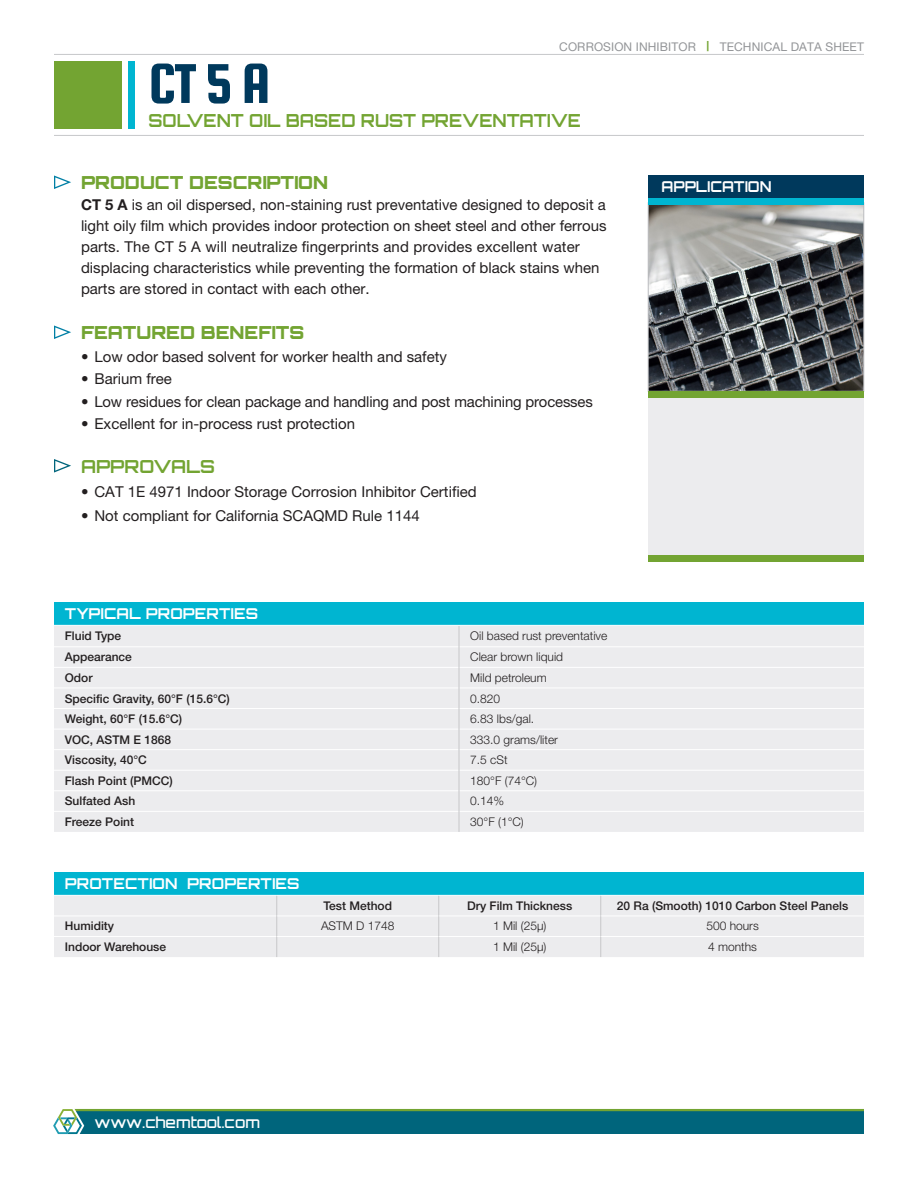
<style>
.page{position:relative;width:918px;height:1188px;background:#fff}
.page>*{position:absolute;margin:0;border:0;box-sizing:border-box;transform-origin:0 0}
.t1{font:60px "Squada One";color:#00395c}
.subhead{font:900 18px "Orbitron";color:#73a432}
._03_-_subhead{font:700 18px "Orbitron";color:#73a432;scale:.95 1}
._03_-_subhead-2{font:700 18px "Orbitron";color:#73a432}
.Body_Copy_10_14{font:15px/21px "Helvetica Neue LT Pro";color:#231f20;text-align:justify}
.Benefits_Bullets_10{font:15px "Helvetica Neue LT Pro";color:#231f20}
._06_-_Benefits_Bulle{font:15px "Helvetica Neue LT Pro";color:#231f20}
._2016_Chart_Head{font:700 15px "Orbitron";letter-spacing:.01em;color:#fff}
.t2{font:500 15px "Orbitron";color:#fff}
.subhead-2{font:700 15px "Orbitron";color:#fff;scale:.95 1}
.New_Chart_Regular_RI{font:300 12px "Helvetica Neue LT Pro";color:#231f20}
.New_Chart_Bold_LEFT{font:500 12px "Helvetica Neue LT Pro";color:#231f20}
.New_Chart_Bold_CENTE{font:500 12px "Helvetica Neue LT Pro";color:#231f20}
.t3{font:12px "Helvetica Neue LT Pro";letter-spacing:.01em;color:#939598}
.s1{font-weight:700;font-size:10.2px;color:#73a432}
.s2{font-weight:700}
</style>
<div class="page">
<div style="left:648px;top:214px;width:216px;height:344px;background:#ececee"></div>
<div style="left:648px;top:555px;width:216px;height:7px;background:#73a432"></div>
<div style="left:128px;top:61px;width:6px;height:67px;background:#00b5d1"></div>
<div style="left:54px;top:61px;width:68px;height:67px;background:#73a432"></div>
<hr style="left:54px;top:54px;width:810px;height:1px;background:#c7c8ca">
<hr style="left:54px;top:135px;width:810px;height:1px;background:#c7c8ca">
<div style="left:648px;top:176px;width:216px;height:22px;background:#00395c"></div>
<img style="left:648px;top:205px;width:216px;height:187px">
<div style="left:648px;top:202px;width:216px;height:189px;border:1px solid #bcbdc0"></div>
<div style="left:648px;top:392px;width:216px;height:6px;background:#73a432"></div>
<div style="left:648px;top:198px;width:216px;height:7px;background:#00b5d1"></div>
<svg style="left:54px;top:176px;width:17px;height:13px"></svg>
<svg style="left:54px;top:326px;width:17px;height:13px"></svg>
<svg style="left:54px;top:459px;width:17px;height:14px"></svg>
<div style="left:54px;top:602px;width:810px;height:23px;background:#00b5d1"></div>
<div style="left:54px;top:626px;width:810px;height:206px;background:#ececee"></div>
<hr style="left:54px;top:646px;width:405px;height:1px;background:#fff">
<hr style="left:459px;top:646px;width:405px;height:1px;background:#fff">
<hr style="left:54px;top:667px;width:405px;height:1px;background:#fff">
<hr style="left:459px;top:667px;width:405px;height:1px;background:#fff">
<hr style="left:54px;top:688px;width:405px;height:1px;background:#fff">
<hr style="left:459px;top:688px;width:405px;height:1px;background:#fff">
<hr style="left:54px;top:708px;width:405px;height:1px;background:#fff">
<hr style="left:459px;top:708px;width:405px;height:1px;background:#fff">
<hr style="left:54px;top:729px;width:405px;height:1px;background:#fff">
<hr style="left:459px;top:729px;width:405px;height:1px;background:#fff">
<hr style="left:54px;top:749px;width:405px;height:1px;background:#fff">
<hr style="left:459px;top:749px;width:405px;height:1px;background:#fff">
<hr style="left:54px;top:770px;width:405px;height:1px;background:#fff">
<hr style="left:459px;top:770px;width:405px;height:1px;background:#fff">
<hr style="left:54px;top:790px;width:405px;height:1px;background:#fff">
<hr style="left:459px;top:790px;width:405px;height:1px;background:#fff">
<hr style="left:54px;top:811px;width:405px;height:1px;background:#fff">
<hr style="left:459px;top:811px;width:405px;height:1px;background:#fff">
<svg style="left:459px;top:626px;width:1px;height:206px"></svg>
<div style="left:54px;top:872px;width:810px;height:23px;background:#00b5d1"></div>
<div style="left:54px;top:896px;width:810px;height:61px;background:#ececee"></div>
<svg style="left:276px;top:896px;width:1px;height:61px"></svg>
<svg style="left:438px;top:896px;width:1px;height:61px"></svg>
<svg style="left:600px;top:896px;width:1px;height:61px"></svg>
<hr style="left:54px;top:915px;width:222px;height:1px;background:#fff">
<hr style="left:277px;top:915px;width:161px;height:1px;background:#fff">
<hr style="left:439px;top:915px;width:161px;height:1px;background:#fff">
<hr style="left:601px;top:915px;width:263px;height:1px;background:#fff">
<hr style="left:54px;top:936px;width:222px;height:1px;background:#fff">
<hr style="left:277px;top:936px;width:161px;height:1px;background:#fff">
<hr style="left:439px;top:936px;width:161px;height:1px;background:#fff">
<hr style="left:601px;top:936px;width:263px;height:1px;background:#fff">
<div style="left:54px;top:1111px;width:810px;height:23px;background:#00657c"></div>
<hr style="left:54px;top:1109px;width:810px;height:2px;background:#73a432">
<svg style="left:53px;top:1108px;width:31px;height:26px"></svg>
<p class="t3" style="left:559px;top:39px;width:306px">CORROSION INHIBITOR <span class="s1">|</span> TECHNICAL DATA SHEET</p>
<p class="t1" style="left:148px;top:51px;width:124px">CT 5 A</p>
<p class="_03_-_subhead" style="left:148px;top:110px;width:457px">SOLVENT OIL BASED RUST PREVENTATIVE</p>
<p class="subhead" style="left:81px;top:172px;width:249px">PRODUCT DESCRIPTION</p>
<p class="subhead-2" style="left:662px;top:178px;width:117px">APPLICATION</p>
<p class="Body_Copy_10_14" style="left:81px;top:194px;width:527px"><span class="s2">CT 5 A</span> is an oil dispersed, non-staining rust preventative designed to deposit a light oily film which provides indoor protection on sheet steel and other ferrous parts. The CT 5 A will neutralize fingerprints and provides excellent water</p>
<p class="Body_Copy_10_14" style="left:81px;top:257px;width:520px">displacing characteristics while preventing the formation of black stains when parts are stored in contact with each other.</p>
<p class="subhead" style="left:81px;top:322px;width:225px">FEATURED BENEFITS</p>
<p class="Benefits_Bullets_10" style="left:81px;top:347px;width:368px">• Low odor based solvent for worker health and safety</p>
<p class="Benefits_Bullets_10" style="left:81px;top:370px;width:93px">• Barium free</p>
<p class="Benefits_Bullets_10" style="left:81px;top:392px;width:513px">• Low residues for clean package and handling and post machining processes</p>
<p class="Benefits_Bullets_10" style="left:81px;top:415px;width:276px">• Excellent for in-process rust protection</p>
<p class="_03_-_subhead-2" style="left:81px;top:455px;width:136px">APPROVALS</p>
<p class="_06_-_Benefits_Bulle" style="left:81px;top:482px;width:397px">• CAT 1E 4971 Indoor Storage Corrosion Inhibitor Certified</p>
<p class="_06_-_Benefits_Bulle" style="left:81px;top:506px;width:340px">• Not compliant for California SCAQMD Rule 1144</p>
<p class="_2016_Chart_Head" style="left:65px;top:605px;width:195px">TYPICAL PROPERTIES</p>
<p class="New_Chart_Bold_LEFT" style="left:65px;top:629px;width:58px">Fluid Type</p>
<p class="New_Chart_Regular_RI" style="left:470px;top:628px;width:139px">Oil based rust preventative</p>
<p class="New_Chart_Bold_LEFT" style="left:65px;top:650px;width:69px">Appearance</p>
<p class="New_Chart_Regular_RI" style="left:470px;top:650px;width:94px">Clear brown liquid</p>
<p class="New_Chart_Bold_LEFT" style="left:65px;top:671px;width:29px">Odor</p>
<p class="New_Chart_Regular_RI" style="left:470px;top:670px;width:78px">Mild petroleum</p>
<p class="New_Chart_Bold_LEFT" style="left:65px;top:691px;width:167px">Specific Gravity, 60°F (15.6°C)</p>
<p class="New_Chart_Regular_RI" style="left:470px;top:691px;width:32px">0.820</p>
<p class="New_Chart_Bold_LEFT" style="left:65px;top:712px;width:119px">Weight, 60°F (15.6°C)</p>
<p class="New_Chart_Regular_RI" style="left:470px;top:711px;width:66px">6.83 lbs/gal.</p>
<p class="New_Chart_Bold_LEFT" style="left:65px;top:732px;width:108px">VOC, ASTM E 1868</p>
<p class="New_Chart_Regular_RI" style="left:470px;top:732px;width:89px">333.0 grams/liter</p>
<p class="New_Chart_Bold_LEFT" style="left:65px;top:753px;width:84px">Viscosity, 40°C</p>
<p class="New_Chart_Regular_RI" style="left:470px;top:753px;width:39px">7.5 cSt</p>
<p class="New_Chart_Bold_LEFT" style="left:65px;top:773px;width:110px">Flash Point (PMCC)</p>
<p class="New_Chart_Regular_RI" style="left:470px;top:773px;width:68px">180°F (74°C)</p>
<p class="New_Chart_Bold_LEFT" style="left:65px;top:794px;width:72px">Sulfated Ash</p>
<p class="New_Chart_Regular_RI" style="left:470px;top:794px;width:36px">0.14%</p>
<p class="New_Chart_Bold_LEFT" style="left:65px;top:815px;width:71px">Freeze Point</p>
<p class="New_Chart_Regular_RI" style="left:470px;top:814px;width:55px">30°F (1°C)</p>
<p class="_2016_Chart_Head" style="left:65px;top:875px;width:236px">PROTECTION PROPERTIES</p>
<p class="New_Chart_Bold_CENTE" style="left:323px;top:899px;width:70px">Test Method</p>
<p class="New_Chart_Bold_CENTE" style="left:467px;top:899px;width:107px">Dry Film Thickness</p>
<p class="New_Chart_Bold_CENTE" style="left:617px;top:899px;width:233px">20 Ra (Smooth) 1010 Carbon Steel Panels</p>
<p class="New_Chart_Bold_LEFT" style="left:65px;top:919px;width:51px">Humidity</p>
<p class="New_Chart_Regular_RI" style="left:321px;top:919px;width:75px">ASTM D 1748</p>
<p class="New_Chart_Regular_RI" style="left:493px;top:919px;width:55px">1 Mil (25µ)</p>
<p class="New_Chart_Regular_RI" style="left:706px;top:919px;width:54px">500 hours</p>
<p class="New_Chart_Bold_LEFT" style="left:65px;top:940px;width:103px">Indoor Warehouse</p>
<p class="New_Chart_Regular_RI" style="left:493px;top:939px;width:55px">1 Mil (25µ)</p>
<p class="New_Chart_Regular_RI" style="left:708px;top:939px;width:50px">4 months</p>
<p class="t2" style="left:94px;top:1113px;width:167px">www.chemtool.com</p>
</div>
